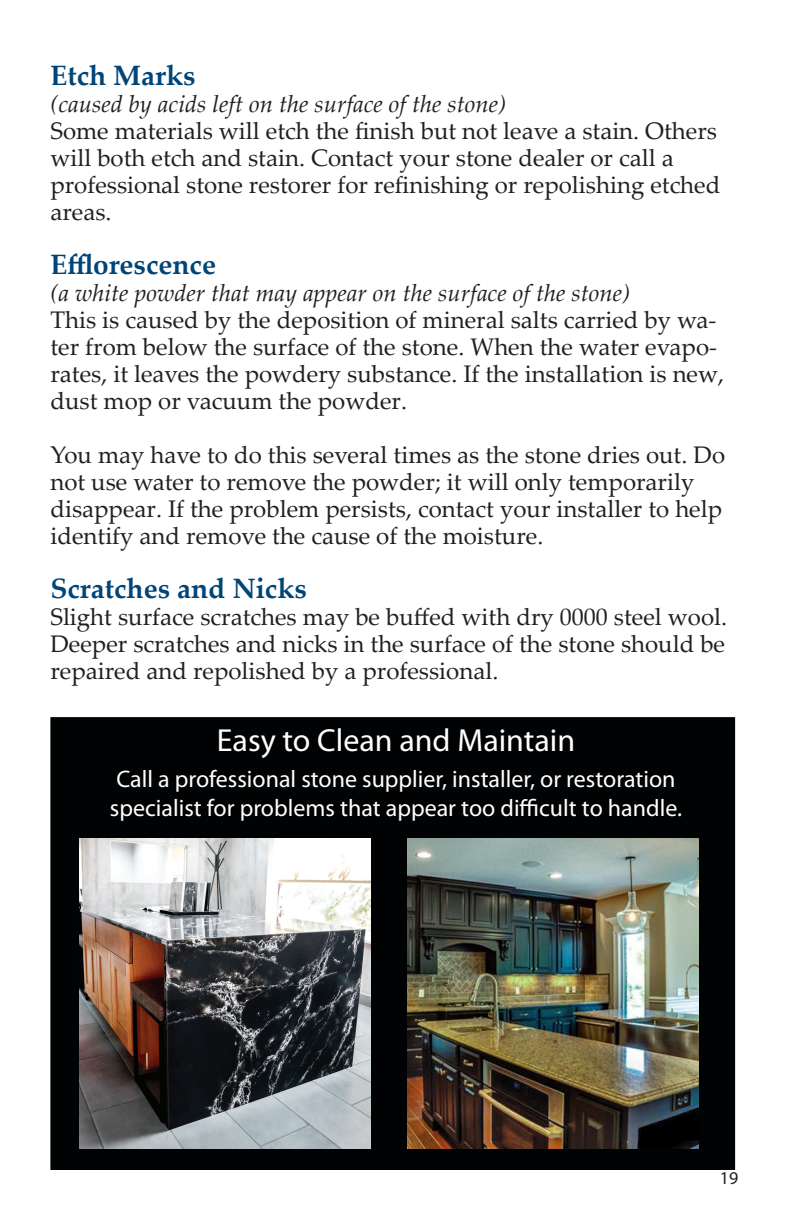
<style>
.page{position:relative;width:792px;height:1224px;background:#fff}
.page>*{position:absolute;margin:0;border:0;box-sizing:border-box;transform-origin:0 0}
.t1{font:32px "Myriad Pro";color:#fff}
.t2{font:700 28px "Palatino Linotype";color:#004578}
.t3{font:24px/27px "Palatino Linotype";color:#231f20}
.t4{font:24px/28.8px "Myriad Pro";color:#fff}
.t5{font:italic 24px "Palatino Linotype";color:#231f20}
.t6{font:18px "Myriad Pro";color:#231f20}
</style>
<div class="page">
<div style="left:50px;top:717px;width:685px;height:453px;background:#010203;border:2px solid #010203"></div>
<img style="left:79px;top:838px;width:291px;height:311px">
<img style="left:408px;top:838px;width:290px;height:311px">
<p class="t2" style="left:50px;top:56px;width:147px">Etch Marks</p>
<p class="t5" style="left:50px;top:87px;width:457px">(caused by acids left on the surface of the stone)</p>
<p class="t3" style="left:50px;top:117px;width:672px">Some materials will etch the finish but not leave a stain. Others will both etch and stain. Contact your stone dealer or call a professional stone restorer for refinishing or repolishing etched areas.</p>
<p class="t2" style="left:50px;top:245px;width:167px">Efflorescence</p>
<p class="t5" style="left:50px;top:276px;width:581px">(a white powder that may appear on the surface of the stone)</p>
<p class="t3" style="left:50px;top:306px;width:675px">This is caused by the deposition of mineral salts carried by wa&shy;ter from below the surface of the stone. When the water evapo&shy;rates, it leaves the powdery substance. If the installation is new, dust mop or vacuum the powder.</p>
<p class="t3" style="left:50px;top:441px;width:676px">You may have to do this several times as the stone dries out. Do not use water to remove the powder; it will only temporarily disappear. If the problem persists, contact your installer to help identify and remove the cause of the moisture.</p>
<p class="t2" style="left:50px;top:569px;width:258px">Scratches and Nicks</p>
<p class="t3" style="left:50px;top:603px;width:678px;text-align:justify">Slight surface scratches may be buffed with dry 0000 steel wool.<br>Deeper scratches and nicks in the surface of the stone should be repaired and repolished by a professional.</p>
<p class="t1" style="left:217px;top:721px;width:360px">Easy to Clean and Maintain</p>
<p class="t4" style="left:110px;top:764px;width:574px">Call a professional stone supplier, installer, or restoration specialist for problems that appear too difficult to handle.</p>
<p class="t6" style="left:720px;top:1166px;width:20px">19</p>
</div>
